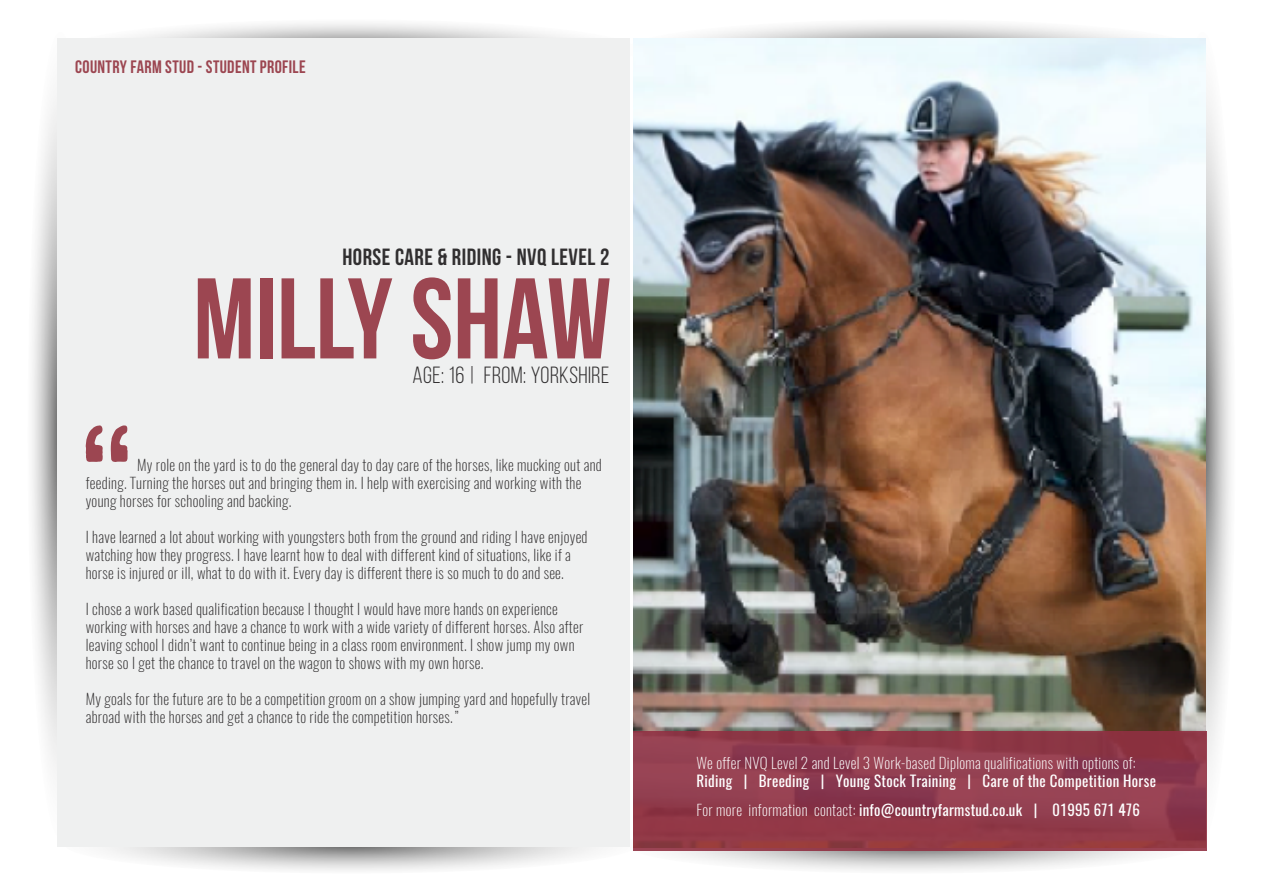
<style>
.page{position:relative;width:1263px;height:893px;background:#fff}
.page>*{position:absolute;margin:0;border:0;box-sizing:border-box;transform-origin:0 0}
.t1{font:114.45px "Bebas Neue";color:#9c4651}
.t2{font:23.4px "Bebas Neue";letter-spacing:.02em;color:#312f30}
.t3{font:23.4px "Bebas Neue";letter-spacing:.02em;color:#312f30}
.t4{font:18px "Bebas Neue";letter-spacing:.02em;color:#9c4651}
.t5{font:200 15px/18px "Oswald";letter-spacing:.02em;color:#312f30}
.t6{font:15px "Oswald";letter-spacing:.02em;color:#fff}
.t7{font:200 15px "Oswald";letter-spacing:.02em;color:#fff}
.s1{font-weight:200}
</style>
<div class="page">
<img style="left:1205px;top:38px;width:26px;height:800px">
<svg style="left:636px;top:850px;width:562px;height:21px"></svg>
<img style="left:105px;top:847px;width:531px;height:24px">
<img style="left:32px;top:38px;width:26px;height:800px">
<svg style="left:133px;top:23px;width:997px;height:15px"></svg>
<div style="left:58px;top:38px;width:572px;height:809px;background:#eff0f0"></div>
<img style="left:633px;top:38px;width:572px;height:693px">
<svg style="left:86px;top:425px;width:42px;height:37px"></svg>
<svg style="left:633px;top:731px;width:573px;height:119px;background:#903a4b"></svg>
<p class="t4" style="left:75px;top:57px;width:232px">COUNTRY FARM STUD - STUDENT PROFILE</p>
<p class="t2" style="left:342px;top:244px;width:268px">HORSE CARE &amp; RIDING - NVQ LEVEL 2</p>
<p class="t1" style="left:193px;top:256px;width:419px">MILLY SHAW</p>
<p class="t3" style="left:412px;top:362px;width:198px">AGE: 16 | FROM: YORKSHIRE</p>
<p class="t5" style="left:86px;top:456px;width:518px;text-indent:51px">My role on the yard is to do the general day to day care of the horses, like mucking out and feeding. Turning the horses out and bringing them in. I help with exercising and working with the young horses for schooling and backing.</p>
<p class="t5" style="left:86px;top:528px;width:503px">I have learned a lot about working with youngsters both from the ground and riding I have enjoyed watching how they progress. I have learnt how to deal with different kind of situations, like if a horse is injured or ill, what to do with it. Every day is different there is so much to do and see.</p>
<p class="t5" style="left:86px;top:600px;width:499px">I chose a work based qualification because I thought I would have more hands on experience working with horses and have a chance to work with a wide variety of different horses. Also after leaving school I didn’t want to continue being in a class room environment. I show jump my own horse so I get the chance to travel on the wagon to shows with my own horse.</p>
<p class="t5" style="left:86px;top:690px;width:506px">My goals for the future are to be a competition groom on a show jumping yard and hopefully travel abroad with the horses and get a chance to ride the competition horses.”</p>
<p class="t7" style="left:696px;top:753px;width:441px">We offer NVQ Level 2 and Level 3 Work-based Diploma qualifications with options of:</p>
<p class="t6" style="left:696px;top:771px;width:461px">Riding | Breeding | Young Stock Training | Care of the Competition Horse</p>
<p class="t6" style="left:696px;top:799px;width:445px"><span class="s1">For more information contact:</span> info@countryfarmstud.co.uk | 01995 671 476</p>
</div>
